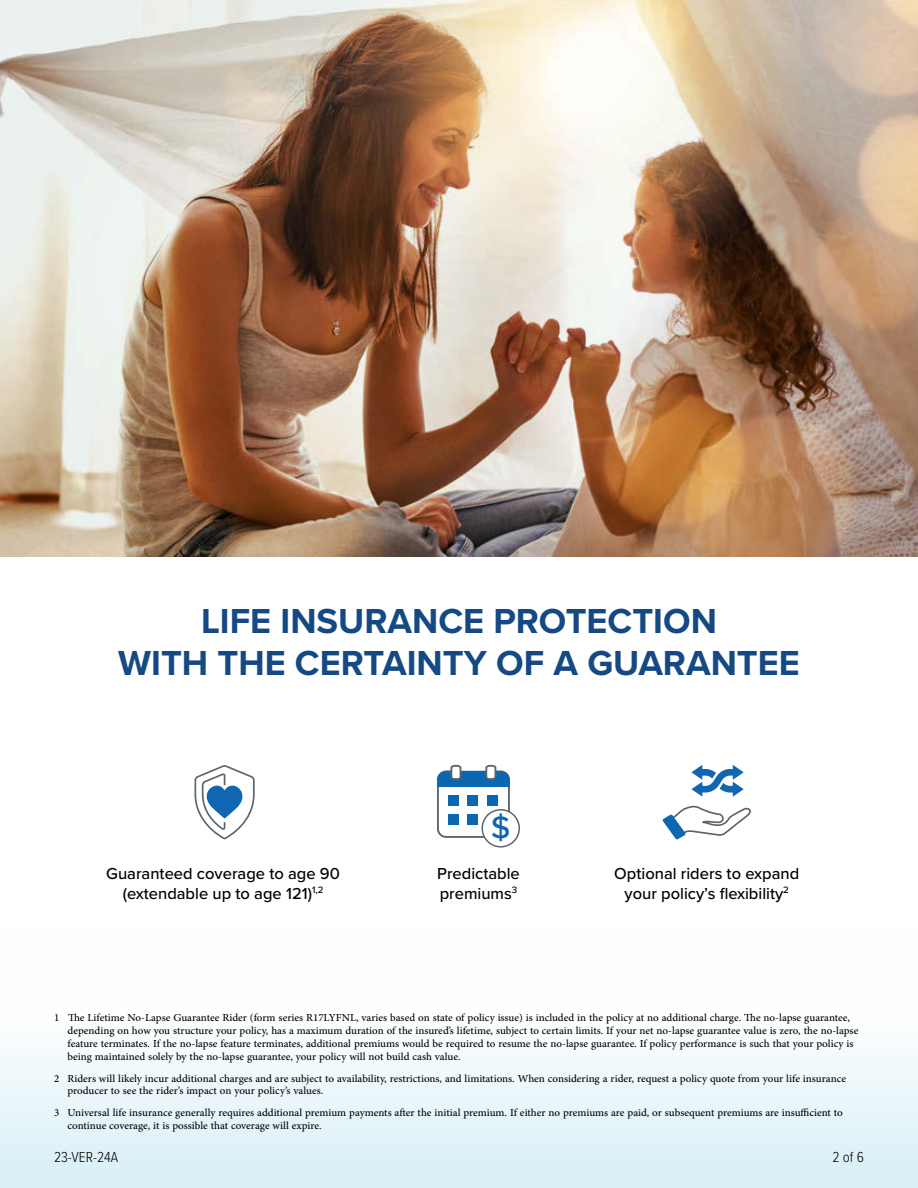
<style>
.page{position:relative;width:918px;height:1188px;background:#fff}
.page>*{position:absolute;margin:0;border:0;box-sizing:border-box;transform-origin:0 0}
.t1{font:700 36px/42px "Proxima Nova";color:#154984;text-align:center}
.t2{font:500 31.95px "Proxima Nova";color:#1066b1}
.t3{font:500 16.5px/19.5px "Proxima Nova";color:#000;text-align:center}
.t4{font:15px/12.8px "Adobe Arabic";color:#000}
.t5{font:300 15px "Proxima Nova Cond";color:#000}
</style>
<div class="page">
<div style="left:0;top:927px;width:918px;height:261px;background:linear-gradient(to bottom,#fff,#dbf0f7)"></div>
<img style="left:0;top:0;width:918px;height:556px">
<svg style="left:663px;top:765px;width:88px;height:74px"></svg>
<svg style="left:194px;top:765px;width:61px;height:75px"></svg>
<div style="left:437px;top:771px;width:73px;height:67px;background:#fff;border:2px solid #5e6569;border-radius:8px"></div>
<svg style="left:437px;top:765px;width:73px;height:23px"></svg>
<div style="left:448px;top:795px;width:10px;height:10px;background:#0968b1"></div>
<div style="left:448px;top:815px;width:10px;height:10px;background:#0968b1"></div>
<div style="left:468px;top:795px;width:10px;height:10px;background:#0968b1"></div>
<div style="left:468px;top:815px;width:10px;height:10px;background:#0968b1"></div>
<div style="left:487px;top:795px;width:10px;height:10px;background:#0968b1"></div>
<div style="left:482px;top:810px;width:37px;height:37px;background:#fff;border-radius:50%"></div>
<div style="left:481px;top:809px;width:39px;height:39px;border:2px solid #5e6569;border-radius:50%"></div>
<p class="t1" style="left:118px;top:599px;width:683px">LIFE INSURANCE PROTECTION<br>WITH THE CERTAINTY OF A GUARANTEE</p>
<h2 class="t2" style="left:491px;top:804px;width:21px">$</h2>
<p class="t3" style="left:106px;top:864px;width:235px">Guaranteed coverage to age 90 (extendable up to age 121)<sup>1,2</sup></p>
<p class="t3" style="left:437px;top:864px;width:84px">Predictable</p>
<p class="t3" style="left:440px;top:883px;width:79px">premiums<sup>3</sup></p>
<p class="t3" style="left:614px;top:864px;width:186px">Optional riders to expand your policy’s flexibility<sup>2</sup></p>
<p class="t4" style="left:68px;top:1010px;width:792px;text-indent:-14px">1 The Lifetime No-Lapse Guarantee Rider (form series R17LYFNL, varies based on state of policy issue) is included in the policy at no additional charge. The no-lapse guarantee, depending on how you structure your policy, has a maximum duration of the insured’s lifetime, subject to certain limits. If your net no-lapse guarantee value is zero, the no-lapse feature terminates. If the no-lapse feature terminates, additional premiums would be required to resume the no-lapse guarantee. If policy performance is such that your policy is being maintained solely by the no-lapse guarantee, your policy will not build cash value.</p>
<p class="t4" style="left:68px;top:1070px;width:780px;text-indent:-14px">2 Riders will likely incur additional charges and are subject to availability, restrictions, and limitations. When considering a rider, request a policy quote from your life insurance producer to see the rider’s impact on your policy’s values.</p>
<p class="t4" style="left:68px;top:1105px;width:777px;text-indent:-14px">3 Universal life insurance generally requires additional premium payments after the initial premium. If either no premiums are paid, or subsequent premiums are insufficient to continue coverage, it is possible that coverage will expire.</p>
<p class="t5" style="left:54px;top:1146px;width:66px">23-VER-24A</p>
<p class="t5" style="left:833px;top:1146px;width:33px">2 of 6</p>
</div>
